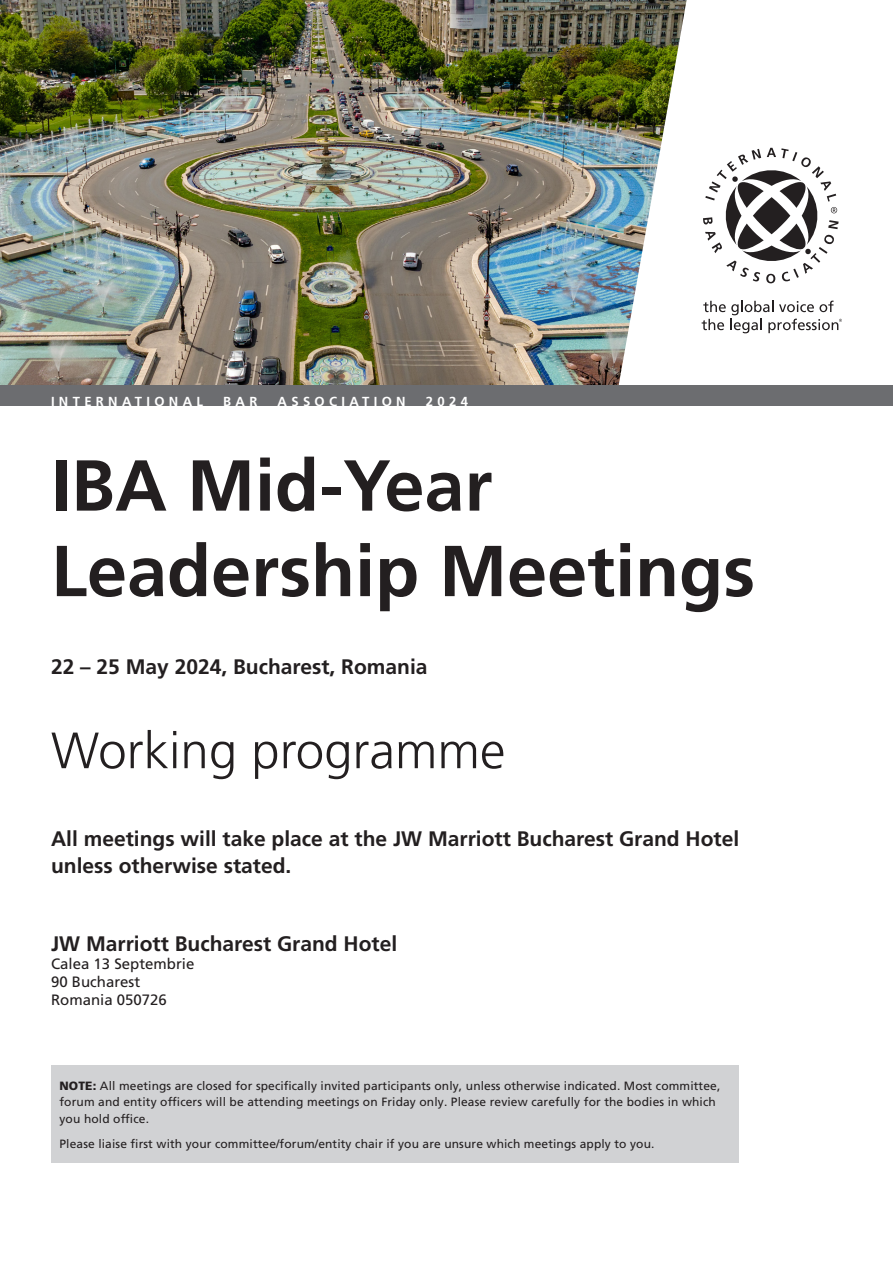
<style>
.page{position:relative;width:893px;height:1263px;background:#fff}
.page>*{position:absolute;margin:0;border:0;box-sizing:border-box;transform-origin:0 0}
.t1{font:700 72px/85.5px "Frutiger LT Pro";color:#231f20}
.t2{font:300 51px "Frutiger LT Pro";color:#231f20}
.t3{font:700 21px/27px "Frutiger LT Pro";color:#231f20}
.t4{font:15px "Frutiger LT Pro";color:#231f20}
.t5{font:700 13.05px "Frutiger LT Pro";letter-spacing:.33em;color:#fff}
.names{font:12px/16.5px "Frutiger LT Pro";letter-spacing:.01em;color:#231f20}
.s1{font-weight:900}
</style>
<div class="page">
<img style="left:0;top:0;width:464px;height:385px">
<img style="left:464px;top:0;width:370px;height:385px">
<svg style="left:703px;top:148px;width:136px;height:135px"></svg>
<svg style="left:702px;top:301px;width:140px;height:32px"></svg>
<div style="left:0;top:385px;width:893px;height:21px;background:#6c6d70"></div>
<div style="left:51px;top:1065px;width:687px;height:98px;background:#d1d2d4"></div>
<p class="t5" style="left:51px;top:393px;width:153px">INTERNATIONAL</p>
<p class="t5" style="left:223px;top:393px;width:36px">BAR</p>
<p class="t5" style="left:278px;top:393px;width:130px">ASSOCIATION</p>
<p class="t5" style="left:426px;top:393px;width:44px">2024</p>
<p class="t1" style="left:51px;top:443px;width:706px">IBA Mid-Year<br>Leadership Meetings</p>
<p class="t3" style="left:51px;top:653px;width:378px">22 – 25 May 2024, Bucharest, Romania</p>
<p class="t2" style="left:51px;top:721px;width:456px">Working programme</p>
<p class="t3" style="left:51px;top:825px;width:690px">All meetings will take place at the JW Marriott Bucharest Grand Hotel unless otherwise stated.</p>
<p class="t3" style="left:51px;top:930px;width:348px">JW Marriott Bucharest Grand Hotel</p>
<p class="t4" style="left:51px;top:955px;width:145px">Calea 13 Septembrie</p>
<p class="t4" style="left:51px;top:973px;width:91px">90 Bucharest</p>
<p class="t4" style="left:51px;top:991px;width:117px">Romania 050726</p>
<p class="names" style="left:60px;top:1077px;width:662px"><span class="s1">NOTE:</span> All meetings are closed for specifically invited participants only, unless otherwise indicated. Most committee, forum and entity officers will be attending meetings on Friday only. Please review carefully for the bodies in which you hold office.</p>
<p class="names" style="left:60px;top:1135px;width:596px">Please liaise first with your committee/forum/entity chair if you are unsure which meetings apply to you.</p>
</div>
